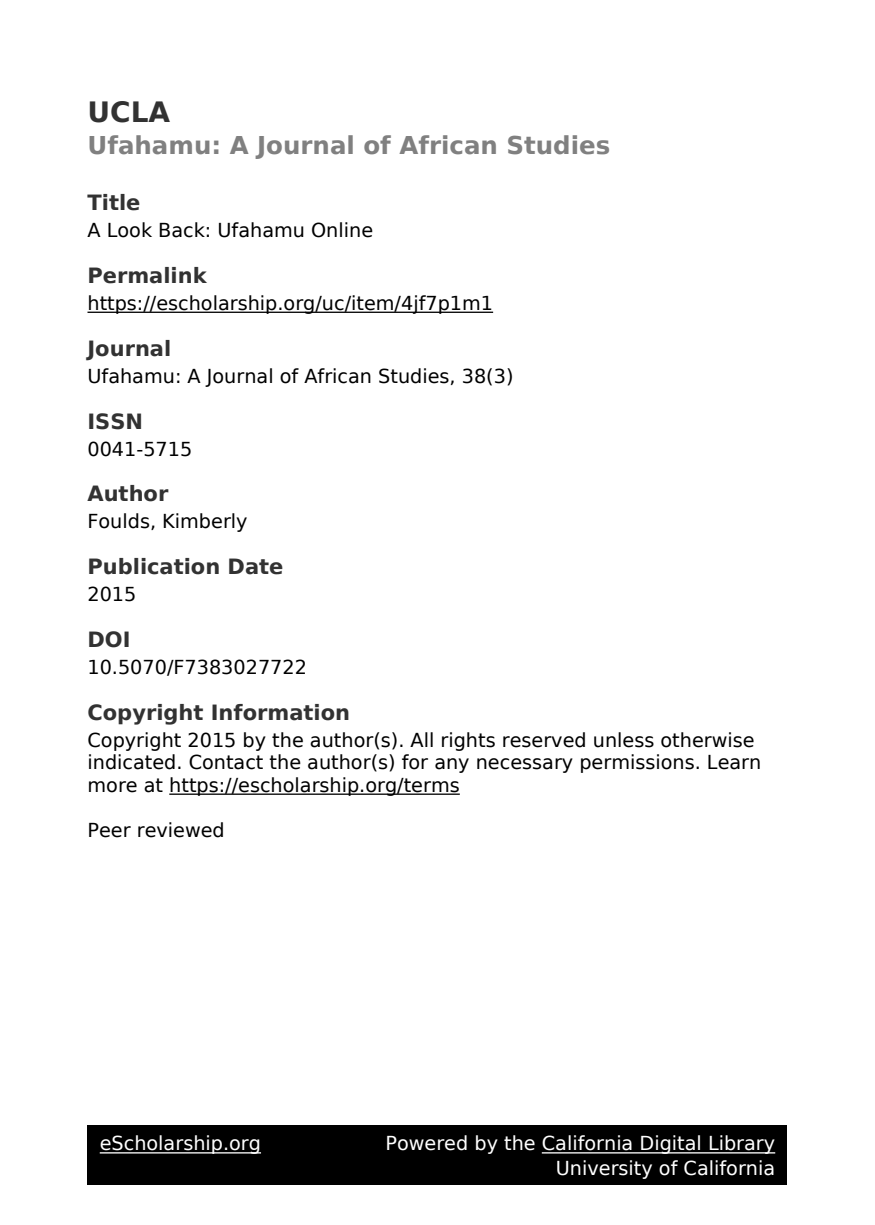
<style>
.page{position:relative;width:875px;height:1225px;background:#fff}
.page>*{position:absolute;margin:0;border:0;box-sizing:border-box;transform-origin:0 0}
.t1{font:700 28px "DejaVu Sans";color:#323232}
.t2{font:700 24.5px "DejaVu Sans";color:#808080}
.t3{font:700 21px "DejaVu Sans";color:#323232}
.t4{font:19.25px/22.4px "DejaVu Sans";color:#000}
.t5{font:19.25px/24.5px "DejaVu Sans";color:#fff;text-align:right}
</style>
<div class="page">
<hr style="left:88px;top:312px;width:405px;height:1px;background:#000">
<hr style="left:169px;top:794px;width:291px;height:1px;background:#000">
<div style="left:88px;top:1125px;width:700px;height:60px;background:#000"></div>
<hr style="left:100px;top:1152px;width:161px;height:2px;background:#fff">
<hr style="left:542px;top:1152px;width:233px;height:2px;background:#fff">
<h1 class="t1" style="left:88px;top:101px;width:84px">UCLA</h1>
<p class="t2" style="left:88px;top:136px;width:524px">Ufahamu: A Journal of African Studies</p>
<p class="t3" style="left:88px;top:194px;width:54px">Title</p>
<p class="t4" style="left:88px;top:221px;width:287px">A Look Back: Ufahamu Online</p>
<p class="t3" style="left:88px;top:267px;width:121px">Permalink</p>
<p class="t4" style="left:88px;top:294px;width:407px">https://escholarship.org/uc/item/4jf7p1m1</p>
<p class="t3" style="left:88px;top:340px;width:85px">Journal</p>
<p class="t4" style="left:88px;top:367px;width:428px">Ufahamu: A Journal of African Studies, 38(3)</p>
<p class="t3" style="left:88px;top:413px;width:57px">ISSN</p>
<p class="t4" style="left:88px;top:439px;width:106px">0041-5715</p>
<p class="t3" style="left:88px;top:485px;width:82px">Author</p>
<p class="t4" style="left:88px;top:512px;width:162px">Foulds, Kimberly</p>
<p class="t3" style="left:88px;top:558px;width:198px">Publication Date</p>
<p class="t4" style="left:88px;top:585px;width:50px">2015</p>
<p class="t3" style="left:88px;top:631px;width:45px">DOI</p>
<p class="t4" style="left:88px;top:658px;width:221px">10.5070/F7383027722</p>
<p class="t3" style="left:88px;top:704px;width:264px">Copyright Information</p>
<p class="t4" style="left:88px;top:731px;width:675px">Copyright 2015 by the author(s). All rights reserved unless otherwise indicated. Contact the author(s) for any necessary permissions. Learn more at https://escholarship.org/terms</p>
<p class="t4" style="left:88px;top:820px;width:139px">Peer reviewed</p>
<p class="t5" style="left:100px;top:1133px;width:163px">eScholarship.org</p>
<p class="t5" style="left:385px;top:1133px;width:391px">Powered by the California Digital Library<br>University of California</p>
</div>
